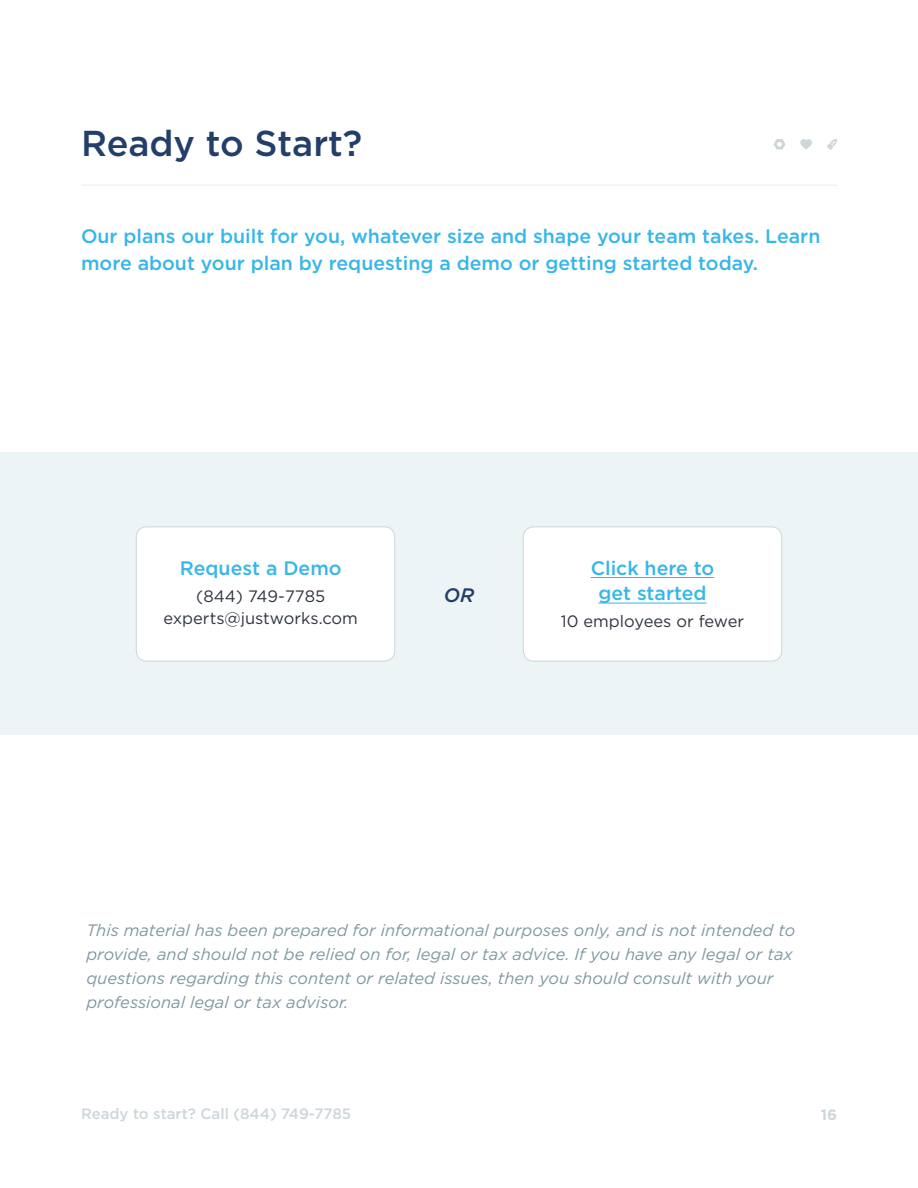
<style>
.page{position:relative;width:918px;height:1188px;background:#fff}
.page>*{position:absolute;margin:0;border:0;box-sizing:border-box;transform-origin:0 0}
.Main_headline{font:500 36px "Gotham";color:#223e69}
.Subhead{font:500 19.5px/27px "Gotham";color:#37b6e8}
.t1{font:italic 500 19.5px "Gotham";color:#223e69}
.t2{font:italic 16.5px/24px "Gotham";color:#7f98a2}
.Subhead-2{font:16.5px/22.5px "Gotham";color:#2f353f;text-align:center}
.t3{font:500 15px "Gotham";color:#ced6da}
.t4{font:700 15px "Gotham";color:#ced6da}
</style>
<div class="page">
<svg style="left:774px;top:139px;width:12px;height:11px"></svg>
<svg style="left:800px;top:139px;width:12px;height:10px"></svg>
<svg style="left:827px;top:139px;width:10px;height:11px"></svg>
<div style="left:0;top:453px;width:918px;height:282px;background:#edf4f6"></div>
<div style="left:523px;top:527px;width:259px;height:134px;background:#fff;border-radius:10px"></div>
<div style="left:523px;top:526px;width:259px;height:136px;border:1px solid #ced6da;border-radius:10px"></div>
<div style="left:136px;top:527px;width:259px;height:134px;background:#fff;border-radius:10px"></div>
<div style="left:136px;top:526px;width:259px;height:136px;border:1px solid #ced6da;border-radius:10px"></div>
<hr style="left:591px;top:577px;width:123px;height:1px;background:#37b6e8">
<hr style="left:598px;top:603px;width:109px;height:1px;background:#37b6e8">
<hr style="left:81px;top:184px;width:756px;height:2px;background:#edf4f6">
<p class="Main_headline" style="left:81px;top:120px;width:283px">Ready to Start?</p>
<p class="Subhead" style="left:81px;top:222px;width:741px">Our plans our built for you, whatever size and shape your team takes. Learn more about your plan by requesting a demo or getting started today.</p>
<p class="Subhead" style="left:180px;top:554px;width:164px">Request a Demo</p>
<p class="Subhead-2" style="left:164px;top:585px;width:196px">(844) 749-7785 experts@justworks.com</p>
<p class="t1" style="left:444px;top:582px;width:32px">OR</p>
<p class="Subhead" style="left:591px;top:554px;width:125px">Click here to</p>
<p class="Subhead" style="left:598px;top:580px;width:110px">get started</p>
<p class="Subhead-2" style="left:561px;top:610px;width:185px">10 employees or fewer</p>
<p class="t2" style="left:86px;top:917px;width:711px">This material has been prepared for informational purposes only, and is not intended to provide, and should not be relied on for, legal or tax advice. If you have any legal or tax questions regarding this content or related issues, then you should consult with your professional legal or tax advisor.</p>
<p class="t3" style="left:81px;top:1104px;width:272px">Ready to start? Call (844) 749‑7785</p>
<p class="t4" style="left:821px;top:1105px;width:18px">16</p>
</div>
